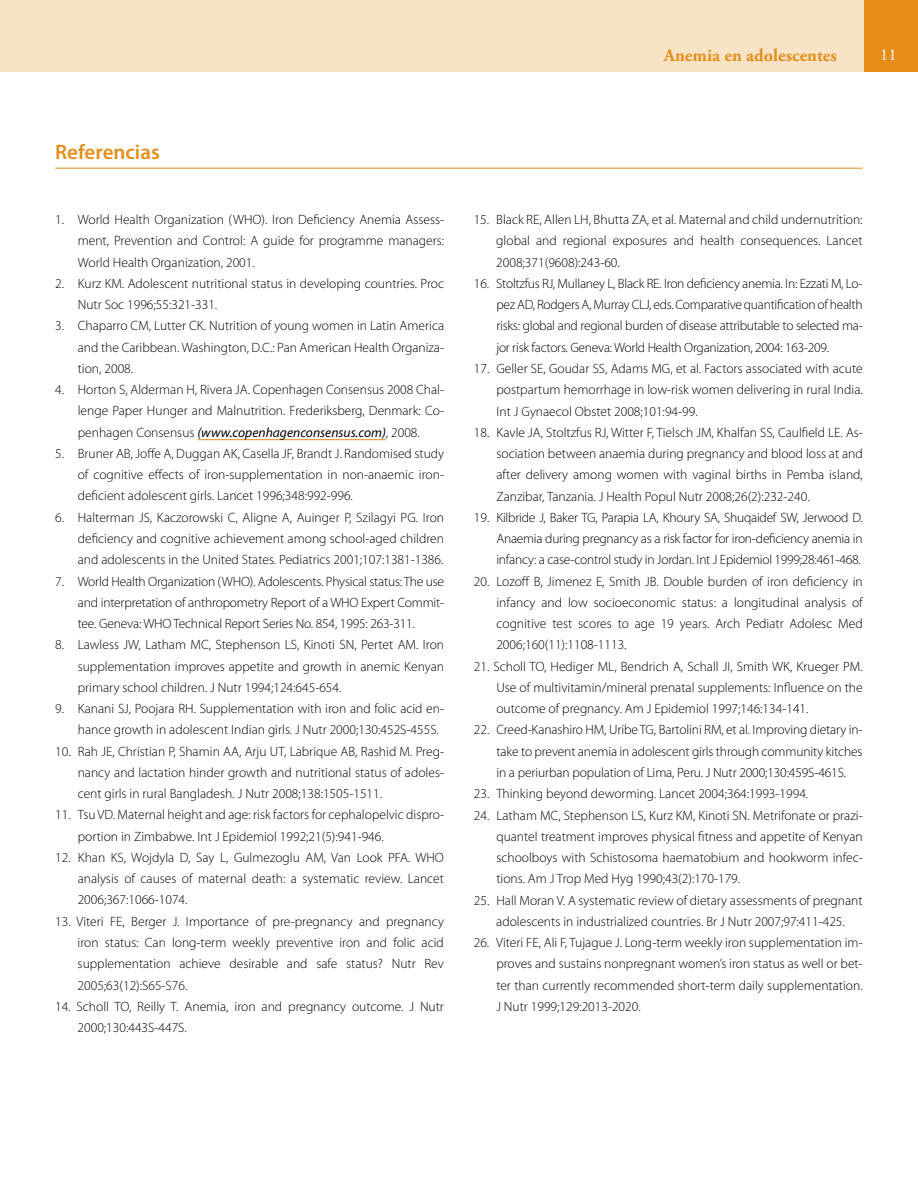
<style>
.page{position:relative;width:918px;height:1188px;background:#fff}
.page>*{position:absolute;margin:0;border:0;box-sizing:border-box;transform-origin:0 0}
.t1{font:600 21px "Myriad Pro";color:#e58e1a}
.t2{font:700 18px "Adobe Garamond Pro";color:#e58e1a}
.t3{font:16.5px "Adobe Garamond Pro";color:#fff}
.t4{font:300 13.5px/21.3px "Myriad Pro";color:#000;text-align:justify}
.s1{font-weight:400;font-style:italic}
</style>
<div class="page">
<div style="left:0;top:0;width:918px;height:71px;background:#e58e1a"></div>
<div style="left:0;top:0;width:864px;height:71px;background:#f9e3c6"></div>
<hr style="left:198px;top:439px;width:188px;height:1px;background:#e58e1a">
<hr style="left:55px;top:168px;width:808px;height:1px;background:#e58e1a">
<h2 class="t2" style="left:664px;top:45px;width:175px">Anemia en adolescentes</h2>
<p class="t3" style="left:880px;top:45px;width:18px">11</p>
<h1 class="t1" style="left:55px;top:139px;width:106px">Referencias</h1>
<p class="t4" style="left:78px;top:209px;width:368px;text-indent:-23px">1. World Health Organization (WHO). Iron Deficiency Anemia Assess&shy;ment, Prevention and Control: A guide for programme managers:<br>World Health Organization, 2001.</p>
<p class="t4" style="left:78px;top:273px;width:368px;text-indent:-23px">2. Kurz KM. Adolescent nutritional status in developing countries. Proc<br>Nutr Soc 1996;55:321-331.</p>
<p class="t4" style="left:78px;top:315px;width:368px;text-indent:-22px">3. Chaparro CM, Lutter CK. Nutrition of young women in Latin America and the Caribbean. Washington, D.C.: Pan American Health Organiza&shy;tion, 2008.</p>
<p class="t4" style="left:78px;top:379px;width:368px;text-indent:-22px">4. Horton S, Alderman H, Rivera JA. Copenhagen Consensus 2008 Chal&shy;lenge Paper Hunger and Malnutrition. Frederiksberg, Denmark: Co&shy;penhagen Consensus <span class="s1">(www.copenhagenconsensus.com)</span>, 2008.</p>
<p class="t4" style="left:78px;top:443px;width:368px;text-indent:-22px">5. Bruner AB, Joffe A, Duggan AK, Casella JF, Brandt J. Randomised study of cognitive effects of iron-supplementation in non-anaemic iron&shy;deficient adolescent girls. Lancet 1996;348:992-996.</p>
<p class="t4" style="left:78px;top:506px;width:368px;text-indent:-23px">6. Halterman JS, Kaczorowski C, Aligne A, Auinger P, Szilagyi PG. Iron deficiency and cognitive achievement among school-aged children and adolescents in the United States. Pediatrics 2001;107:1381-1386.</p>
<p class="t4" style="left:78px;top:570px;width:368px;text-indent:-23px">7. World Health Organization (WHO). Adolescents. Physical status: The use and interpretation of anthropometry Report of a WHO Expert Commit&shy;tee. Geneva: WHO Technical Report Series No. 854, 1995: 263-311.</p>
<p class="t4" style="left:78px;top:634px;width:368px;text-indent:-22px">8. Lawless JW, Latham MC, Stephenson LS, Kinoti SN, Pertet AM. Iron supplementation improves appetite and growth in anemic Kenyan primary school children. J Nutr 1994;124:645-654.</p>
<p class="t4" style="left:78px;top:698px;width:368px;text-indent:-23px">9. Kanani SJ, Poojara RH. Supplementation with iron and folic acid en&shy;hance growth in adolescent Indian girls. J Nutr 2000;130:452S-455S.</p>
<p class="t4" style="left:78px;top:740px;width:368px;text-indent:-22px">10. Rah JE, Christian P, Shamin AA, Arju UT, Labrique AB, Rashid M. Preg&shy;nancy and lactation hinder growth and nutritional status of adoles&shy;cent girls in rural Bangladesh. J Nutr 2008;138:1505-1511.</p>
<p class="t4" style="left:78px;top:804px;width:368px;text-indent:-23px">11. Tsu VD. Maternal height and age: risk factors for cephalopelvic dispro&shy;portion in Zimbabwe. Int J Epidemiol 1992;21(5):941-946.</p>
<p class="t4" style="left:78px;top:847px;width:368px;text-indent:-22px">12. Khan KS, Wojdyla D, Say L, Gulmezoglu AM, Van Look PFA. WHO analysis of causes of maternal death: a systematic review. Lancet 2006;367:1066-1074.</p>
<p class="t4" style="left:78px;top:910px;width:368px;text-indent:-22px">13. Viteri FE, Berger J. Importance of pre-pregnancy and pregnancy iron status: Can long-term weekly preventive iron and folic acid supplementation achieve desirable and safe status? Nutr Rev 2005;63(12):S65-S76.</p>
<p class="t4" style="left:78px;top:996px;width:368px;text-indent:-23px">14. Scholl TO, Reilly T. Anemia, iron and pregnancy outcome. J Nutr<br>2000;130:443S-447S.</p>
<p class="t4" style="left:496px;top:209px;width:368px;text-indent:-23px">15. Black RE, Allen LH, Bhutta ZA, et al. Maternal and child undernutrition: global and regional exposures and health consequences. Lancet 2008;371(9608):243-60.</p>
<p class="t4" style="left:496px;top:273px;width:368px;text-indent:-23px">16. Stoltzfus RJ, Mullaney L, Black RE. Iron deficiency anemia. In: Ezzati M, Lo&shy;pez AD, Rodgers A, Murray CLJ, eds. Comparative quantification of health risks: global and regional burden of disease attributable to selected ma&shy;jor risk factors. Geneva: World Health Organization, 2004: 163-209.</p>
<p class="t4" style="left:496px;top:358px;width:368px;text-indent:-23px">17. Geller SE, Goudar SS, Adams MG, et al. Factors associated with acute postpartum hemorrhage in low-risk women delivering in rural India.<br>Int J Gynaecol Obstet 2008;101:94-99.</p>
<p class="t4" style="left:496px;top:422px;width:368px;text-indent:-22px">18. Kavle JA, Stoltzfus RJ, Witter F, Tielsch JM, Khalfan SS, Caulfield LE. As&shy;sociation between anaemia during pregnancy and blood loss at and after delivery among women with vaginal births in Pemba island, Zanzibar, Tanzania. J Health Popul Nutr 2008;26(2):232-240.</p>
<p class="t4" style="left:496px;top:507px;width:368px;text-indent:-22px">19. Kilbride J, Baker TG, Parapia LA, Khoury SA, Shuqaidef SW, Jerwood D.<br>Anaemia during pregnancy as a risk factor for iron-deficiency anemia in infancy: a case-control study in Jordan. Int J Epidemiol 1999;28:461-468.</p>
<p class="t4" style="left:496px;top:570px;width:368px;text-indent:-22px">20. Lozoff B, Jimenez E, Smith JB. Double burden of iron deficiency in infancy and low socioeconomic status: a longitudinal analysis of cognitive test scores to age 19 years. Arch Pediatr Adolesc Med 2006;160(11):1108-1113.</p>
<p class="t4" style="left:496px;top:655px;width:368px;text-indent:-22px">21. Scholl TO, Hediger ML, Bendrich A, Schall JI, Smith WK, Krueger PM.<br>Use of multivitamin/mineral prenatal supplements: Influence on the outcome of pregnancy. Am J Epidemiol 1997;146:134-141.</p>
<p class="t4" style="left:496px;top:719px;width:368px;text-indent:-22px">22. Creed-Kanashiro HM, Uribe TG, Bartolini RM, et al. Improving dietary in&shy;take to prevent anemia in adolescent girls through community kitches in a periurban population of Lima, Peru. J Nutr 2000;130:459S-461S.</p>
<p class="t4" style="left:474px;top:783px;width:336px">23. Thinking beyond deworming. Lancet 2004;364:1993-1994.</p>
<p class="t4" style="left:496px;top:804px;width:368px;text-indent:-23px">24. Latham MC, Stephenson LS, Kurz KM, Kinoti SN. Metrifonate or prazi&shy;quantel treatment improves physical fitness and appetite of Kenyan schoolboys with Schistosoma haematobium and hookworm infec&shy;tions. Am J Trop Med Hyg 1990;43(2):170-179.</p>
<p class="t4" style="left:474px;top:889px;width:390px;text-align:center">25. Hall Moran V. A systematic review of dietary assessments of pregnant adolescents in industrialized countries. Br J Nutr 2007;97:411-425.</p>
<p class="t4" style="left:496px;top:932px;width:368px;text-indent:-23px">26. Viteri FE, Ali F, Tujague J. Long-term weekly iron supplementation im&shy;proves and sustains nonpregnant women’s iron status as well or bet&shy;ter than currently recommended short-term daily supplementation.<br>J Nutr 1999;129:2013-2020.</p>
</div>
